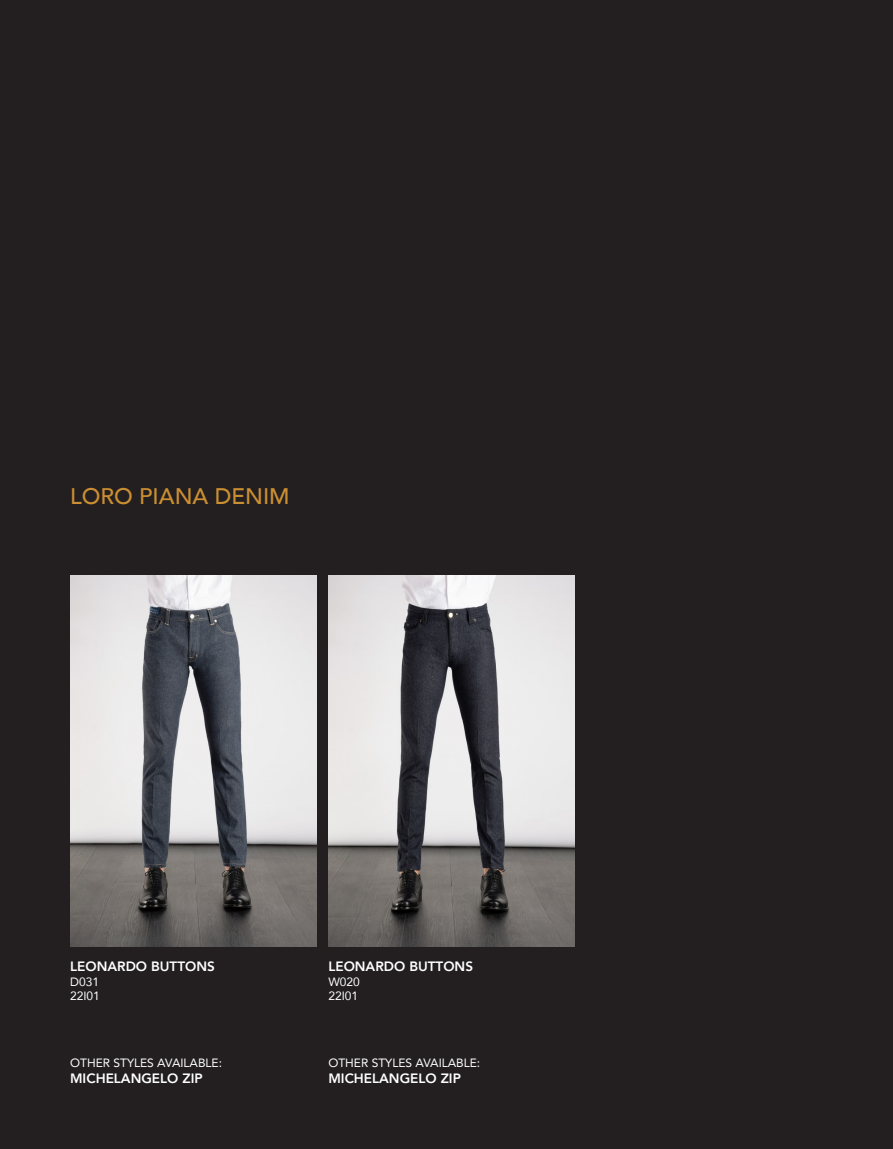
<style>
.page{position:relative;width:893px;height:1149px;background:#fff}
.page>*{position:absolute;margin:0;border:0;box-sizing:border-box;transform-origin:0 0}
.t1{font:500 22.5px "Avenir";color:#cb8f32}
.t2{font:800 13.5px "Avenir";color:#fff}
.t3{font:12px "Avenir";color:#fff}
</style>
<div class="page">
<div style="left:0;top:0;width:893px;height:1148px;background:#231f20"></div>
<img style="left:70px;top:575px;width:247px;height:370px">
<img style="left:328px;top:575px;width:247px;height:370px">
<p class="t1" style="left:70px;top:476px;width:221px">LORO PIANA DENIM</p>
<p class="t2" style="left:70px;top:955px;width:146px">LEONARDO BUTTONS</p>
<p class="t3" style="left:70px;top:971px;width:30px">D031</p>
<p class="t3" style="left:70px;top:986px;width:31px">22I01</p>
<p class="t3" style="left:70px;top:1052px;width:153px">OTHER STYLES AVAILABLE:</p>
<p class="t2" style="left:70px;top:1067px;width:134px">MICHELANGELO ZIP</p>
<p class="t2" style="left:328px;top:955px;width:146px">LEONARDO BUTTONS</p>
<p class="t3" style="left:328px;top:971px;width:33px">W020</p>
<p class="t3" style="left:328px;top:986px;width:31px">22I01</p>
<p class="t3" style="left:328px;top:1052px;width:153px">OTHER STYLES AVAILABLE:</p>
<p class="t2" style="left:328px;top:1067px;width:134px">MICHELANGELO ZIP</p>
</div>
